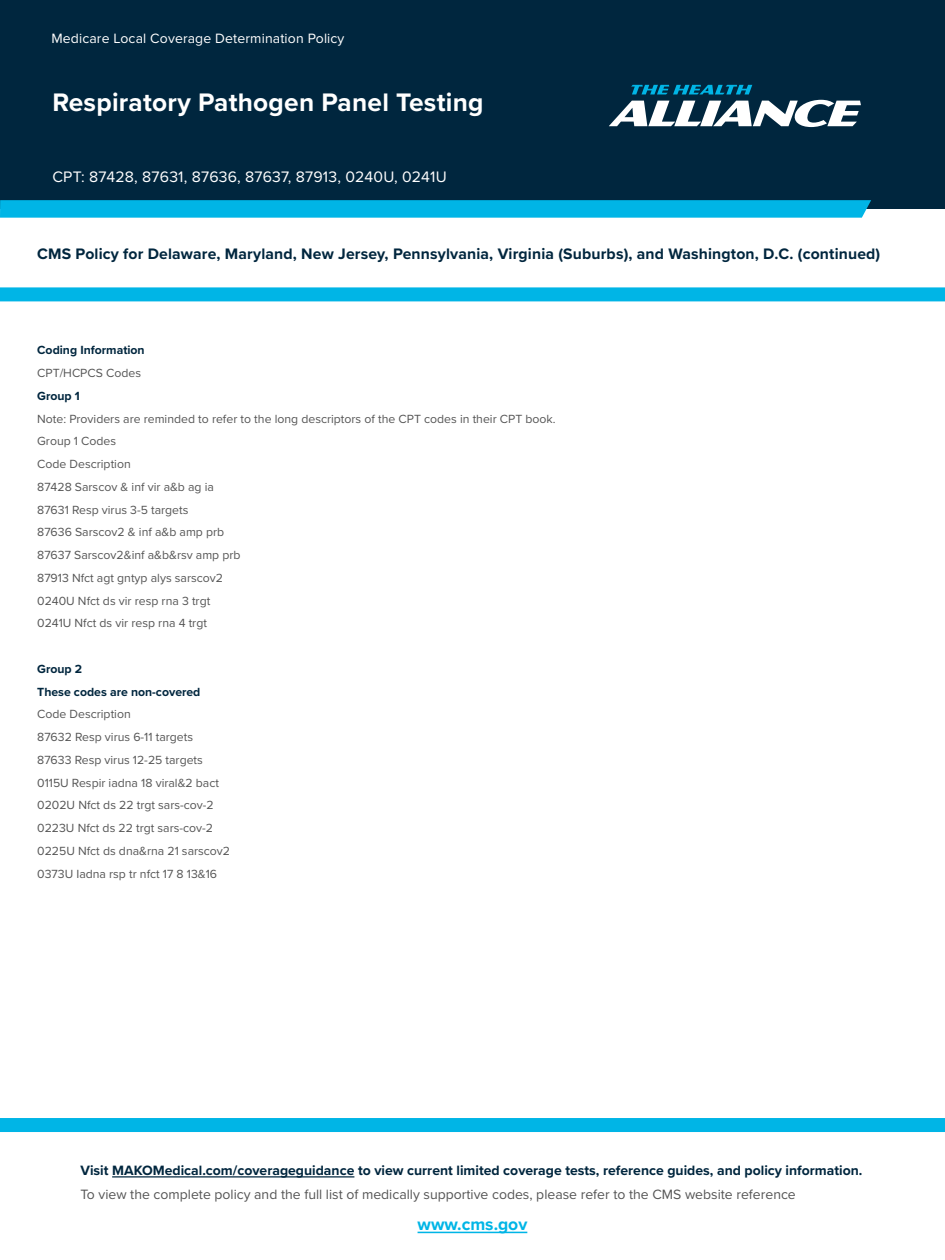
<style>
.page{position:relative;width:945px;height:1260px;background:#fff}
.page>*{position:absolute;margin:0;border:0;box-sizing:border-box;transform-origin:0 0}
.t1{font:700 26.25px "Proxima Nova";letter-spacing:.01em;color:#fff}
.t2{font:700 17.5px "Proxima Nova";color:#00b5e6}
.t3{font:700 15.75px "Proxima Nova";letter-spacing:.01em;color:#00263e}
.t4{font:15.75px "Proxima Nova";letter-spacing:.01em;color:#fff}
.t5{font:700 14px "Proxima Nova";color:#00263e}
.t6{font:14px "Proxima Nova";color:#555}
.t7{font:14px "Proxima Nova";letter-spacing:.01em;color:#fff}
.t8{font:12.25px/22.8px "Proxima Nova";color:#555}
.t9{font:700 12.25px/22.8px "Proxima Nova";color:#00263e}
</style>
<div class="page">
<div style="left:0;top:287px;width:945px;height:14px;background:#00b5e6"></div>
<div style="left:0;top:1118px;width:945px;height:14px;background:#00b5e6"></div>
<hr style="left:418px;top:1232px;width:109px;height:1px;background:#00b5e6">
<div style="left:0;top:0;width:945px;height:209px;background:#00263e"></div>
<svg style="left:0;top:200px;width:871px;height:18px;background:#05b5e4"></svg>
<hr style="left:112px;top:1176px;width:242px;height:2px;background:#00263e">
<svg style="left:609px;top:100px;width:252px;height:27px"></svg>
<svg style="left:631px;top:85px;width:121px;height:9px"></svg>
<p class="t7" style="left:51px;top:28px;width:295px">Medicare Local Coverage Determination Policy</p>
<h1 class="t1" style="left:52px;top:83px;width:433px">Respiratory Pathogen Panel Testing</h1>
<p class="t4" style="left:52px;top:165px;width:396px">CPT: 87428, 87631, 87636, 87637, 87913, 0240U, 0241U</p>
<p class="t3" style="left:37px;top:242px;width:845px">CMS Policy for Delaware, Maryland, New Jersey, Pennsylvania, Virginia (Suburbs), and Washington, D.C. (continued)</p>
<p class="t9" style="left:37px;top:339px;width:109px">Coding Information</p>
<p class="t8" style="left:37px;top:361px;width:105px">CPT/HCPCS Codes</p>
<p class="t9" style="left:37px;top:384px;width:44px">Group 1</p>
<p class="t8" style="left:37px;top:407px;width:520px">Note: Providers are reminded to refer to the long descriptors of the CPT codes in their CPT book.<br>Group 1 Codes<br>Code Description<br>87428 Sarscov &amp; inf vir a&amp;b ag ia<br>87631 Resp virus 3-5 targets<br>87636 Sarscov2 &amp; inf a&amp;b amp prb<br>87637 Sarscov2&amp;inf a&amp;b&amp;rsv amp prb<br>87913 Nfct agt gntyp alys sarscov2<br>0240U Nfct ds vir resp rna 3 trgt<br>0241U Nfct ds vir resp rna 4 trgt</p>
<p class="t9" style="left:37px;top:657px;width:165px">Group 2<br>These codes are non-covered</p>
<p class="t8" style="left:37px;top:702px;width:194px">Code Description<br>87632 Resp virus 6-11 targets<br>87633 Resp virus 12-25 targets<br>0115U Respir iadna 18 viral&amp;2 bact<br>0202U Nfct ds 22 trgt sars-cov-2<br>0223U Nfct ds 22 trgt sars-cov-2<br>0225U Nfct ds dna&amp;rna 21 sarscov2<br>0373U Iadna rsp tr nfct 17 8 13&amp;16</p>
<p class="t5" style="left:81px;top:1160px;width:783px">Visit MAKOMedical.com/coverageguidance to view current limited coverage tests, reference guides, and policy information.</p>
<p class="t6" style="left:81px;top:1184px;width:717px">To view the complete policy and the full list of medically supportive codes, please refer to the CMS website reference</p>
<h2 class="t2" style="left:418px;top:1211px;width:111px">www.cms.gov</h2>
</div>
